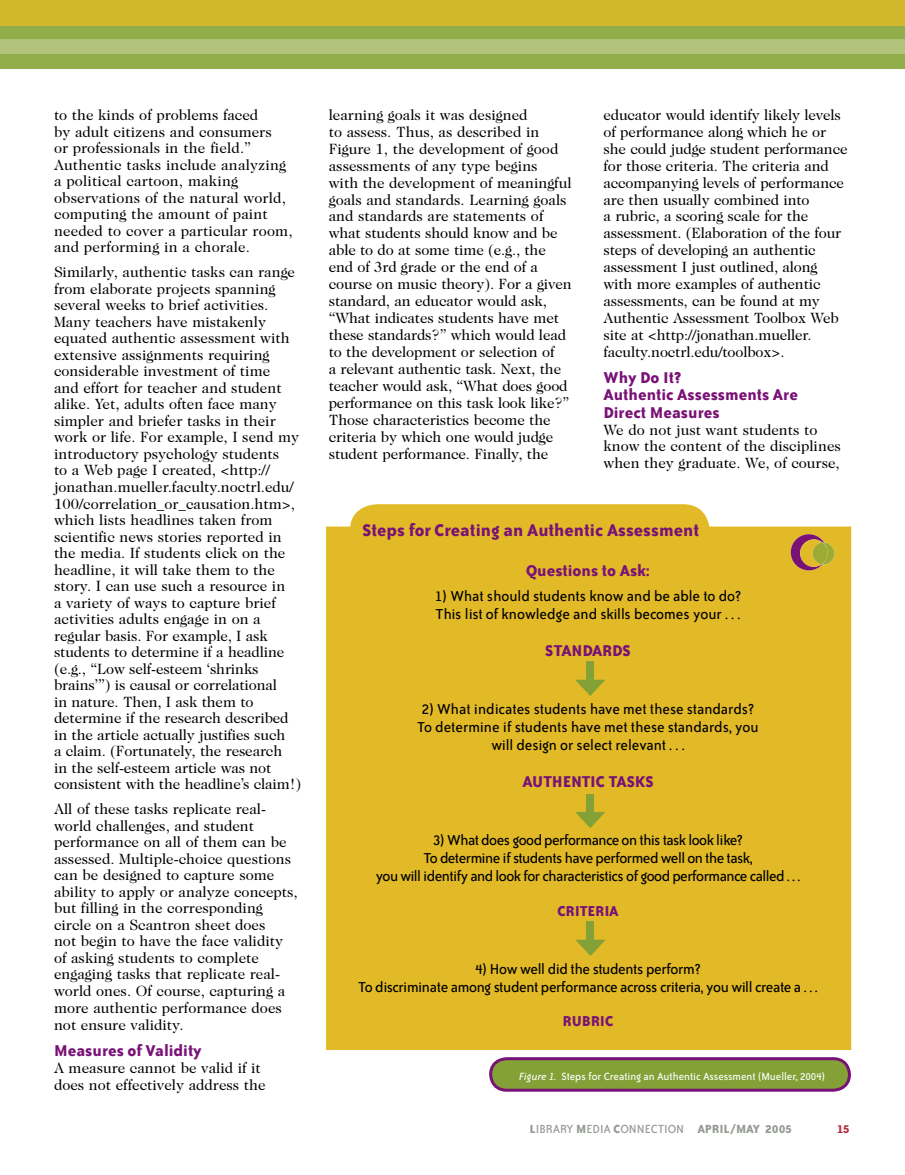
<style>
.page{position:relative;width:905px;height:1175px;background:#fff}
.page>*{position:absolute;margin:0;border:0;box-sizing:border-box;transform-origin:0 0}
.t1{font:700 19.5px "Bailey Sans ITC";color:#791276}
.t2{font:700 18px/17.2px "Bailey Sans ITC";color:#791276}
.t3{font:16.5px/18px "Bailey Sans ITC";letter-spacing:-.02em;color:#000;text-align:center}
.t4{font:16.5px/18px "Bailey Sans ITC";color:#000}
.t5{font:700 16.5px "Bailey Sans ITC";color:#791276}
.t6{font:15px/16.5px "Caslon Two Twenty Four";color:#000}
.t7{font:13.5px "Bailey Sans ITC";color:#949b93}
.t8{font:700 13.5px "Bailey Sans ITC";color:#b22e42}
.t9{font:12px "Bailey Sans ITC";color:#fff}
.s1{font-style:italic}
.s2{font-weight:700}
</style>
<div class="page">
<svg style="left:0;top:25px;width:904px;height:44px;background:#95af4c"></svg>
<div style="left:0;top:0;width:904px;height:25px;background:#d2b72d"></div>
<div style="left:0;top:40px;width:904px;height:13px;background:#b2c47c"></div>
<div style="left:326px;top:526px;width:524px;height:524px;background:#e2b926"></div>
<div style="left:350px;top:504px;width:359px;height:52px;background:#e2b926"></div>
<div style="left:586px;top:661px;width:8px;height:25px;background:#83a136"></div>
<svg style="left:575px;top:679px;width:30px;height:17px"></svg>
<div style="left:586px;top:794px;width:8px;height:24px;background:#83a136"></div>
<svg style="left:575px;top:812px;width:30px;height:16px"></svg>
<div style="left:586px;top:921px;width:8px;height:25px;background:#83a136"></div>
<svg style="left:575px;top:939px;width:30px;height:17px"></svg>
<svg style="left:489px;top:1057px;width:361px;height:34px;background:#848b45"></svg>
<svg style="left:790px;top:534px;width:44px;height:36px;background:#b68943"></svg>
<p class="t6" style="left:54px;top:106px;width:240px">to the kinds of problems faced<br>by adult citizens and consumers<br>or professionals in the field.”<br>Authentic tasks include analyzing a political cartoon, making observations of the natural world, computing the amount of paint needed to cover a particular room, and performing in a chorale.</p>
<p class="t6" style="left:54px;top:264px;width:249px">Similarly, authentic tasks can range from elaborate projects spanning several weeks to brief activities.<br>Many teachers have mistakenly equated authentic assessment with extensive assignments requiring considerable investment of time<br>and effort for teacher and student alike. Yet, adults often face many simpler and briefer tasks in their work or life. For example, I send my introductory psychology students<br>to a Web page I created, &lt;http:// jonathan.mueller.faculty.noctrl.edu/ 100/correlation_or_causation.htm&gt;, which lists headlines taken from scientific news stories reported in the media. If students click on the headline, it will take them to the story. I can use such a resource in<br>a variety of ways to capture brief activities adults engage in on a regular basis. For example, I ask students to determine if a headline (e.g., “Low self-esteem ‘shrinks brains’”) is causal or correlational<br>in nature. Then, I ask them to determine if the research described in the article actually justifies such<br>a claim. (Fortunately, the research<br>in the self-esteem article was not consistent with the headline’s claim!)</p>
<p class="t6" style="left:54px;top:800px;width:245px">All of these tasks replicate real&shy;world challenges, and student performance on all of them can be assessed. Multiple-choice questions can be designed to capture some ability to apply or analyze concepts, but filling in the corresponding circle on a Scantron sheet does<br>not begin to have the face validity of asking students to complete engaging tasks that replicate real&shy;world ones. Of course, capturing a more authentic performance does not ensure validity.</p>
<p class="t2" style="left:54px;top:1041px;width:149px">Measures of Validity</p>
<p class="t6" style="left:54px;top:1059px;width:213px;line-height:17px">A measure cannot be valid if it does not effectively address the</p>
<p class="t6" style="left:329px;top:106px;width:244px;line-height:17px">learning goals it was designed<br>to assess. Thus, as described in Figure 1, the development of good assessments of any type begins<br>with the development of meaningful goals and standards. Learning goals and standards are statements of what students should know and be able to do at some time (e.g., the end of 3rd grade or the end of a course on music theory). For a given standard, an educator would ask, “What indicates students have met these standards?” which would lead to the development or selection of<br>a relevant authentic task. Next, the teacher would ask, “What does good performance on this task look like?” Those characteristics become the criteria by which one would judge student performance. Finally, the</p>
<p class="t6" style="left:603px;top:106px;width:245px;line-height:17px">educator would identify likely levels of performance along which he or she could judge student performance for those criteria. The criteria and accompanying levels of performance are then usually combined into<br>a rubric, a scoring scale for the assessment. (Elaboration of the four steps of developing an authentic assessment I just outlined, along with more examples of authentic assessments, can be found at my Authentic Assessment Toolbox Web site at &lt;http://jonathan.mueller. faculty.noctrl.edu/toolbox&gt;.</p>
<p class="t2" style="left:603px;top:369px;width:196px">Why Do It?<br>Authentic Assessments Are<br>Direct Measures</p>
<p class="t6" style="left:603px;top:421px;width:239px;line-height:17px">We do not just want students to know the content of the disciplines when they graduate. We, of course,</p>
<h1 class="t1" style="left:362px;top:520px;width:338px">Steps for Creating an Authentic Assessment</h1>
<p class="t2" style="left:526px;top:561px;width:125px">Questions to Ask:</p>
<p class="t4" style="left:434px;top:587px;width:308px">1) What should students know and be able to do?<br>This list of knowledge and skills becomes your . . .</p>
<p class="t2" style="left:545px;top:642px;width:87px">STANDARDS</p>
<p class="t4" style="left:417px;top:700px;width:343px;text-align:center">2) What indicates students have met these standards?<br>To determine if students have met these standards, you will design or select relevant . . .</p>
<p class="t2" style="left:522px;top:772px;width:133px">AUTHENTIC TASKS</p>
<p class="t3" style="left:375px;top:831px;width:426px">3) What does good performance on this task look like?<br>To determine if students have performed well on the task,<br>you will identify and look for characteristics of good performance called . . .</p>
<p class="t5" style="left:557px;top:901px;width:63px">CRITERIA</p>
<p class="t3" style="left:358px;top:959px;width:461px">4) How well did the students perform?<br>To discriminate among student performance across criteria, you will create a . . .</p>
<p class="t5" style="left:562px;top:1012px;width:52px">RUBRIC</p>
<p class="t9" style="left:519px;top:1070px;width:307px"><span class="s1">Figure 1.</span> Steps for Creating an Authentic Assessment (Mueller, 2004)</p>
<p class="t7" style="left:529px;top:1121px;width:264px"><span class="s2">L</span>IBRARY <span class="s2">M</span>EDIA <span class="s2">C</span>ONNECTION <span class="s2">APRIL/MAY 2005</span></p>
<p class="t8" style="left:836px;top:1121px;width:14px">15</p>
</div>
